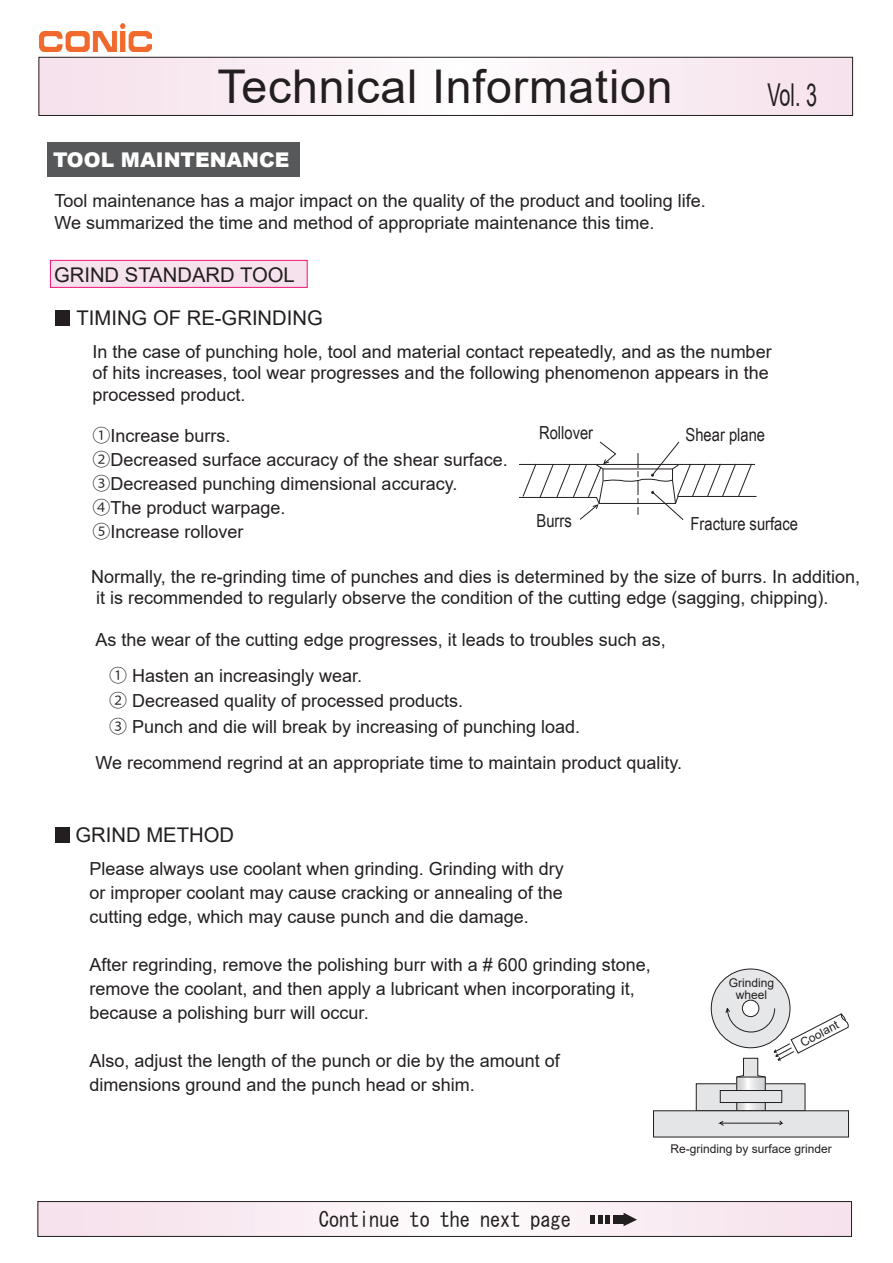
<style>
.page{position:relative;width:893px;height:1263px;background:#fff}
.page>*{position:absolute;margin:0;border:0;box-sizing:border-box;transform-origin:0 0}
.t1{font:46.5px "Arial";letter-spacing:.015em;color:#231f20}
.t2{font:31.5px "Arial";color:#231f20;scale:.63 1}
.t3{font:21px "MS Gothic";color:#231f20;scale:.96 1}
.t4{font:20.25px/43px "Arial";color:#231f20}
.t5{font:900 20.25px "Arial";color:#fff}
.t6{font:18px/24px "Arial";color:#231f20}
.t7{font:18px "Arial Narrow";color:#231f20}
.t8{font:12px/12px "Arial";color:#231f20;text-align:center}
.s1{font-family:"Koz Go Pr 6 N"}
</style>
<div class="page">
<svg style="left:41px;top:59px;width:810px;height:55px"></svg>
<div style="left:39px;top:57px;width:814px;height:59px;border:1px solid #231f20"></div>
<div style="left:47px;top:142px;width:253px;height:35px;background:#57585a"></div>
<svg style="left:40px;top:1203px;width:810px;height:31px"></svg>
<div style="left:38px;top:1201px;width:814px;height:35px;border:1px solid #231f20"></div>
<div style="left:50px;top:260px;width:258px;height:28px;background:#f6e2ec;border:1px solid #ed1378"></div>
<div style="left:55px;top:310px;width:15px;height:15px;background:#231f20"></div>
<svg style="left:519px;top:441px;width:238px;height:79px"></svg>
<div style="left:56px;top:828px;width:14px;height:15px;background:#231f20"></div>
<div style="left:711px;top:969px;width:79px;height:79px;background:#e6e7e9;border-radius:50%"></div>
<svg style="left:742px;top:1000px;width:17px;height:17px"></svg>
<div style="left:742px;top:1000px;width:17px;height:17px;border:1px solid #231f20;border-radius:50%"></div>
<div style="left:696px;top:1083px;width:109px;height:28px;background:#e4e5e7;border:1px solid #231f20"></div>
<svg style="left:738px;top:1079px;width:26px;height:30px"></svg>
<div style="left:736px;top:1077px;width:30px;height:34px;border:1px solid #231f20"></div>
<div style="left:720px;top:1090px;width:62px;height:13px;background:#e4e5e7;border:1px solid #231f20"></div>
<div style="left:653px;top:1110px;width:196px;height:27px;background:#e4e5e7;border:1px solid #231f20"></div>
<svg style="left:718px;top:1120px;width:66px;height:6px"></svg>
<svg style="left:725px;top:1004px;width:124px;height:74px"></svg>
<img style="left:40px;top:24px;width:112px;height:27px">
<div style="left:605px;top:1216px;width:5px;height:8px;background:#231f20"></div>
<div style="left:614px;top:1216px;width:10px;height:8px;background:#231f20"></div>
<svg style="left:624px;top:1213px;width:13px;height:13px"></svg>
<svg style="left:598px;top:1216px;width:4px;height:8px"></svg>
<div style="left:590px;top:1216px;width:5px;height:8px;background:#231f20"></div>
<h1 class="t1" style="left:217px;top:54px;width:457px">Technical Information</h1>
<h2 class="t2" style="left:767px;top:73px;width:80px">Vol. 3</h2>
<p class="t5" style="left:53px;top:145px;width:238px">TOOL MAINTENANCE</p>
<p class="t6" style="left:55px;top:189px;width:653px;line-height:22.5px">Tool maintenance has a major impact on the quality of the product and tooling life.<br>We summarized the time and method of appropriate maintenance this time.</p>
<p class="t4" style="left:77px;top:253px;width:248px;text-indent:-22px">GRIND STANDARD TOOL<br>TIMING OF RE-GRINDING</p>
<p class="t6" style="left:93px;top:340px;width:681px;line-height:21.6px">In the case of punching hole, tool and material contact repeatedly, and as the number of hits increases, tool wear progresses and the following phenomenon appears in the processed product.</p>
<p class="t6" style="left:93px;top:423px;width:417px"><span class="s1">①</span>Increase burrs.<br><span class="s1">②</span>Decreased surface accuracy of the shear surface.<br><span class="s1">③</span>Decreased punching dimensional accuracy.<br><span class="s1">④</span>The product warpage.<br><span class="s1">⑤</span>Increase rollover</p>
<p class="t7" style="left:539px;top:419px;width:56px">Rollover</p>
<p class="t7" style="left:686px;top:421px;width:81px">Shear plane</p>
<p class="t7" style="left:537px;top:507px;width:37px">Burrs</p>
<p class="t7" style="left:691px;top:510px;width:109px">Fracture surface</p>
<p class="t6" style="left:91px;top:565px;width:771px;line-height:21.6px">Normally, the re-grinding time of punches and dies is determined by the size of burrs. In addition, it is recommended to regularly observe the condition of the cutting edge (sagging, chipping).</p>
<p class="t6" style="left:109px;top:621px;width:558px;line-height:36px;text-indent:-13px">As the wear of the cutting edge progresses, it leads to troubles such as,<br><span class="s1">①</span> Hasten an increasingly wear.</p>
<p class="t6" style="left:109px;top:688px;width:473px;line-height:25.5px"><span class="s1">②</span> Decreased quality of processed products.<br><span class="s1">③</span> Punch and die will break by increasing of punching load.</p>
<p class="t6" style="left:96px;top:750px;width:588px">We recommend regrind at an appropriate time to maintain product quality.</p>
<p class="t4" style="left:76px;top:813px;width:160px">GRIND METHOD</p>
<p class="t6" style="left:90px;top:857px;width:476px;text-align:justify">Please always use coolant when grinding. Grinding with dry or improper coolant may cause cracking or annealing of the cutting edge, which may cause punch and die damage.</p>
<p class="t6" style="left:90px;top:953px;width:563px">After regrinding, remove the polishing burr with a # 600 grinding stone, remove the coolant, and then apply a lubricant when incorporating it, because a polishing burr will occur.</p>
<p class="t6" style="left:90px;top:1049px;width:472px">Also, adjust the length of the punch or die by the amount of dimensions ground and the punch head or shim.</p>
<p class="t3" style="left:319px;top:1209px;width:264px">Continue to the next page</p>
<p class="t8" style="left:729px;top:976px;width:47px">Grinding wheel</p>
<p class="t8" style="left:798px;top:1037px;width:43px;rotate:-27deg">Coolant</p>
<p class="t8" style="left:670px;top:1143px;width:163px">Re-grinding by surface grinder</p>
</div>
